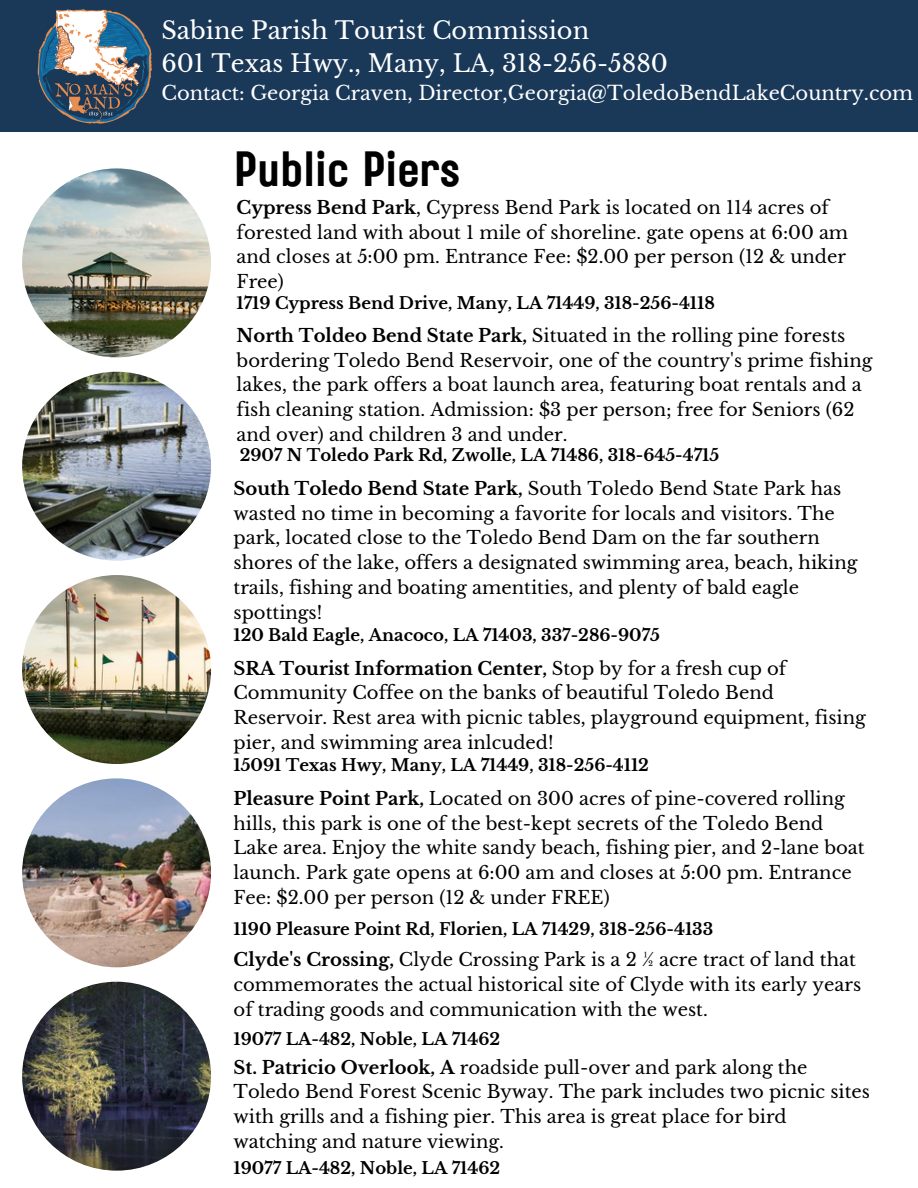
<style>
.page{position:relative;width:918px;height:1188px;background:#fff}
.page>*{position:absolute;margin:0;border:0;box-sizing:border-box;transform-origin:0 0}
.t1{font:49.5px "Rustic Printed";color:#000}
.t2{font:24px "Libre Baskerville";color:#fff}
.t3{font:19.5px "Libre Baskerville";color:#fff}
.t4{font:18px/24.8px "Libre Baskerville";color:#000}
.t5{font:700 16.5px "Libre Baskerville";color:#000}
.s1{font-weight:700}
</style>
<div class="page">
<div style="left:0;top:0;width:918px;height:132px;background:#1a3858"></div>
<img style="left:37px;top:9px;width:115px;height:115px">
<img style="left:22px;top:168px;width:189px;height:189px;border-radius:50%">
<img style="left:22px;top:372px;width:189px;height:189px;border-radius:50%">
<img style="left:22px;top:982px;width:189px;height:189px;border-radius:50%">
<img style="left:22px;top:778px;width:189px;height:189px;border-radius:50%">
<img style="left:22px;top:575px;width:189px;height:189px;border-radius:50%">
<p class="t2" style="left:161px;top:16px;width:429px">Sabine Parish Tourist Commission</p>
<p class="t2" style="left:161px;top:49px;width:508px">601 Texas Hwy., Many, LA, 318-256-5880</p>
<p class="t3" style="left:161px;top:81px;width:753px">Contact: Georgia Craven, Director,Georgia@ToledoBendLakeCountry.com</p>
<p class="t1" style="left:234px;top:135px;width:228px">Public Piers</p>
<p class="t4" style="left:237px;top:195px;width:613px"><span class="s1">Cypress Bend Park</span>, Cypress Bend Park is located on 114 acres of forested land with about 1 mile of shoreline. gate opens at 6:00 am and closes at 5:00 pm. Entrance Fee: $2.00 per person (12 &amp; under Free)</p>
<p class="t5" style="left:237px;top:293px;width:480px">1719 Cypress Bend Drive, Many, LA 71449, 318-256-4118</p>
<p class="t4" style="left:237px;top:323px;width:637px"><span class="s1">North Toldeo Bend State Park,</span> Situated in the rolling pine forests bordering Toledo Bend Reservoir, one of the country's prime fishing lakes, the park offers a boat launch area, featuring boat rentals and a fish cleaning station. Admission: $3 per person; free for Seniors (62 and over) and children 3 and under.</p>
<p class="t5" style="left:240px;top:445px;width:481px">2907 N Toledo Park Rd, Zwolle, LA 71486, 318-645-4715</p>
<p class="t4" style="left:234px;top:476px;width:626px"><span class="s1">South Toledo Bend State Park,</span> South Toledo Bend State Park has wasted no time in becoming a favorite for locals and visitors. The park, located close to the Toledo Bend Dam on the far southern shores of the lake, offers a designated swimming area, beach, hiking trails, fishing and boating amentities, and plenty of bald eagle spottings!</p>
<p class="t5" style="left:234px;top:625px;width:428px">120 Bald Eagle, Anacoco, LA 71403, 337-286-9075</p>
<p class="t4" style="left:234px;top:656px;width:634px"><span class="s1">SRA Tourist Information Center,</span> Stop by for a fresh cup of Community Coffee on the banks of beautiful Toledo Bend Reservoir. Rest area with picnic tables, playground equipment, fising pier, and swimming area inlcuded!</p>
<p class="t5" style="left:234px;top:755px;width:417px">15091 Texas Hwy, Many, LA 71449, 318-256-4112</p>
<p class="t4" style="left:234px;top:786px;width:633px"><span class="s1">Pleasure Point Park,</span> Located on 300 acres of pine-covered rolling hills, this park is one of the best-kept secrets of the Toledo Bend Lake area. Enjoy the white sandy beach, fishing pier, and 2-lane boat launch. Park gate opens at 6:00 am and closes at 5:00 pm. Entrance Fee: $2.00 per person (12 &amp; under FREE)</p>
<p class="t5" style="left:234px;top:919px;width:481px">1190 Pleasure Point Rd, Florien, LA 71429, 318-256-4133</p>
<p class="t4" style="left:234px;top:948px;width:629px"><span class="s1">Clyde's Crossing,</span> Clyde Crossing Park is a 2 ½ acre tract of land that commemorates the actual historical site of Clyde with its early years of trading goods and communication with the west.</p>
<p class="t5" style="left:234px;top:1029px;width:268px">19077 LA-482, Noble, LA 71462</p>
<p class="t4" style="left:234px;top:1055px;width:638px"><span class="s1">St. Patricio Overlook, A</span> roadside pull-over and park along the Toledo Bend Forest Scenic Byway. The park includes two picnic sites with grills and a fishing pier. This area is great place for bird watching and nature viewing.</p>
<p class="t5" style="left:234px;top:1158px;width:268px">19077 LA-482, Noble, LA 71462</p>
</div>
